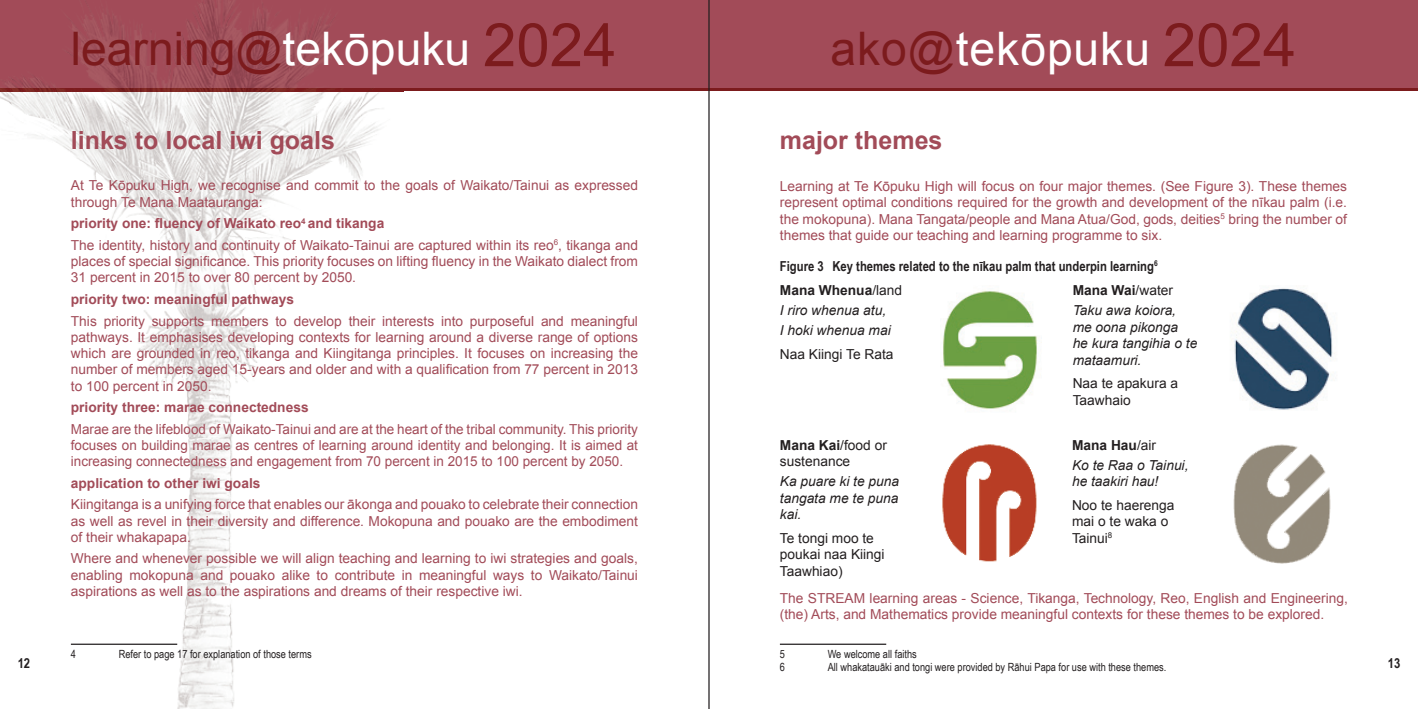
<style>
.page{position:relative;width:1418px;height:709px;background:#fff}
.page>*{position:absolute;margin:0;border:0;box-sizing:border-box;transform-origin:0 0}
.t1{font:60px "Arial";color:#7c1b1d}
.t2{font:46.25px "Arial";color:#7c1b1d}
.t3{font:46.25px "Arial";letter-spacing:.02em;color:#fff}
.t4{font:700 25px "Arial";color:#a24b58}
.t5{font:13.75px/16.2px "Arial";color:#a24b58;text-align:justify}
.t6{font:italic 13.75px/20px "Arial";color:#231f20}
.t7{font:13.75px/16.5px "Arial";color:#231f20}
.t8{font:700 13.75px "Arial";color:#a24b58}
.t9{font:700 13.75px "Arial Narrow";color:#231f20}
.t10{font:11.25px "Arial Narrow";color:#231f20}
.s1{color:#fff}
.s2{font-size:60px}
.s3{color:#7c1b1d}
.s4{font-weight:700}
.s5{font-weight:700;font-style:normal}
.s6{font-style:normal}
</style>
<div class="page">
<div style="left:0;top:0;width:1417px;height:89px;background:#a24b58"></div>
<hr style="left:0;top:88px;width:1417px;height:3px;background:#7c1b1d">
<img style="left:0;top:0;width:404px;height:709px">
<hr style="left:71px;top:643px;width:106px;height:2px;background:#231f20">
<img style="left:943px;top:291px;width:94px;height:118px">
<img style="left:1231px;top:288px;width:104px;height:122px">
<img style="left:942px;top:444px;width:95px;height:118px">
<img style="left:1233px;top:444px;width:98px;height:120px">
<hr style="left:780px;top:643px;width:106px;height:2px;background:#231f20">
<hr style="left:708px;top:0;width:1px;height:709px;background:#231f20">
<h2 class="t2" style="left:71px;top:23px;width:547px">learning@<span class="s1">tekōpuku</span> <span class="s2">2024</span></h2>
<h1 class="t1" style="left:1162px;top:12px;width:135px">2024</h1>
<h2 class="t3" style="left:830px;top:23px;width:321px"><span class="s3">ako@</span>tekōpuku</h2>
<h3 class="t4" style="left:71px;top:127px;width:265px">links to local iwi goals</h3>
<p class="t5" style="left:71px;top:177px;width:568px">At Te Kōpuku High, we recognise and commit to the goals of Waikato/Tainui as expressed through Te Mana Maatauranga:</p>
<p class="t5" style="left:71px;top:213px;width:568px;line-height:21.6px"><span class="s4">priority one: fluency of Waikato reo</span><sup>4</sup> <span class="s4">and tikanga<br></span>The identity, history and continuity of Waikato-Tainui are captured within its reo<sup>6</sup>, tikanga and</p>
<p class="t5" style="left:71px;top:253px;width:568px">places of special significance. This priority focuses on lifting fluency in the Waikato dialect from<br>31 percent in 2015 to over 80 percent by 2050.</p>
<p class="t8" style="left:71px;top:291px;width:225px">priority two: meaningful pathways</p>
<p class="t5" style="left:71px;top:312px;width:568px">This priority supports members to develop their interests into purposeful and meaningful pathways. It emphasises developing contexts for learning around a diverse range of options which are grounded in reo, tikanga and Kiingitanga principles. It focuses on increasing the number of members aged 15-years and older and with a qualification from 77 percent in 2013 to 100 percent in 2050.</p>
<p class="t8" style="left:71px;top:399px;width:239px">priority three: marae connectedness</p>
<p class="t5" style="left:71px;top:421px;width:568px">Marae are the lifeblood of Waikato-Tainui and are at the heart of the tribal community. This priority focuses on building marae as centres of learning around identity and belonging. It is aimed at increasing connectedness and engagement from 70 percent in 2015 to 100 percent by 2050.</p>
<p class="t8" style="left:71px;top:475px;width:191px">application to other iwi goals</p>
<p class="t5" style="left:71px;top:496px;width:568px">Kiingitanga is a unifying force that enables our ākonga and pouako to celebrate their connection as well as revel in their diversity and difference. Mokopuna and pouako are the embodiment of their whakapapa.</p>
<p class="t5" style="left:71px;top:550px;width:568px">Where and whenever possible we will align teaching and learning to iwi strategies and goals, enabling mokopuna and pouako alike to contribute in meaningful ways to Waikato/Tainui aspirations as well as to the aspirations and dreams of their respective iwi.</p>
<h3 class="t4" style="left:780px;top:127px;width:164px">major themes</h3>
<p class="t5" style="left:780px;top:178px;width:568px">Learning at Te Kōpuku High will focus on four major themes. (See Figure 3). These themes represent optimal conditions required for the growth and development of the nīkau palm (i.e. the mokopuna). Mana Tangata/people and Mana Atua/God, gods, deities<sup>5</sup> bring the number of themes that guide our teaching and learning programme to six.</p>
<p class="t9" style="left:780px;top:258px;width:379px">Figure 3 Key themes related to the nīkau palm that underpin learning<sup>6</sup></p>
<p class="t6" style="left:780px;top:280px;width:124px"><span class="s5">Mana Whenua</span><span class="s6">/land<br></span>I riro whenua atu,<br>I hoki whenua mai</p>
<p class="t7" style="left:780px;top:346px;width:115px">Naa Kiingi Te Rata</p>
<p class="t7" style="left:780px;top:436px;width:108px"><span class="s4">Mana Kai</span>/food or sustenance</p>
<p class="t6" style="left:780px;top:473px;width:121px;line-height:16.5px;text-align:justify">Ka puare ki te puna tangata me te puna kai.</p>
<p class="t7" style="left:780px;top:530px;width:106px">Te tongi moo te poukai naa Kiingi<br>Taawhiao)</p>
<p class="t6" style="left:1072px;top:280px;width:105px"><span class="s5">Mana Wai</span><span class="s6">/water<br></span>Taku awa koiora,</p>
<p class="t6" style="left:1072px;top:318px;width:126px;line-height:16.5px">me oona pikonga<br>he kura tangihia o te mataamuri.</p>
<p class="t7" style="left:1072px;top:375px;width:107px">Naa te apakura a<br>Taawhaio</p>
<p class="t6" style="left:1072px;top:435px;width:118px"><span class="s5">Mana Hau</span><span class="s6">/air<br></span>Ko te Raa o Tainui,</p>
<p class="t6" style="left:1072px;top:471px;width:88px">he taakiri hau!</p>
<p class="t7" style="left:1072px;top:497px;width:104px">Noo te haerenga mai o te waka o<br>Tainui<sup>8</sup></p>
<p class="t5" style="left:780px;top:589px;width:569px">The STREAM learning areas - Science, Tikanga, Technology, Reo, English and Engineering, (the) Arts, and Mathematics provide meaningful contexts for these themes to be explored.</p>
<p class="t10" style="left:71px;top:647px;width:7px">4</p>
<p class="t10" style="left:119px;top:647px;width:194px">Refer to page 17 for explanation of those terms</p>
<p class="t10" style="left:780px;top:647px;width:7px">5</p>
<p class="t10" style="left:827px;top:647px;width:91px">We welcome all faiths</p>
<p class="t10" style="left:780px;top:660px;width:7px">6</p>
<p class="t10" style="left:827px;top:660px;width:340px">All whakatauāki and tongi were provided by Rāhui Papa for use with these themes.</p>
<p class="t9" style="left:18px;top:654px;width:14px">12</p>
<p class="t9" style="left:1387px;top:654px;width:14px">13</p>
</div>
